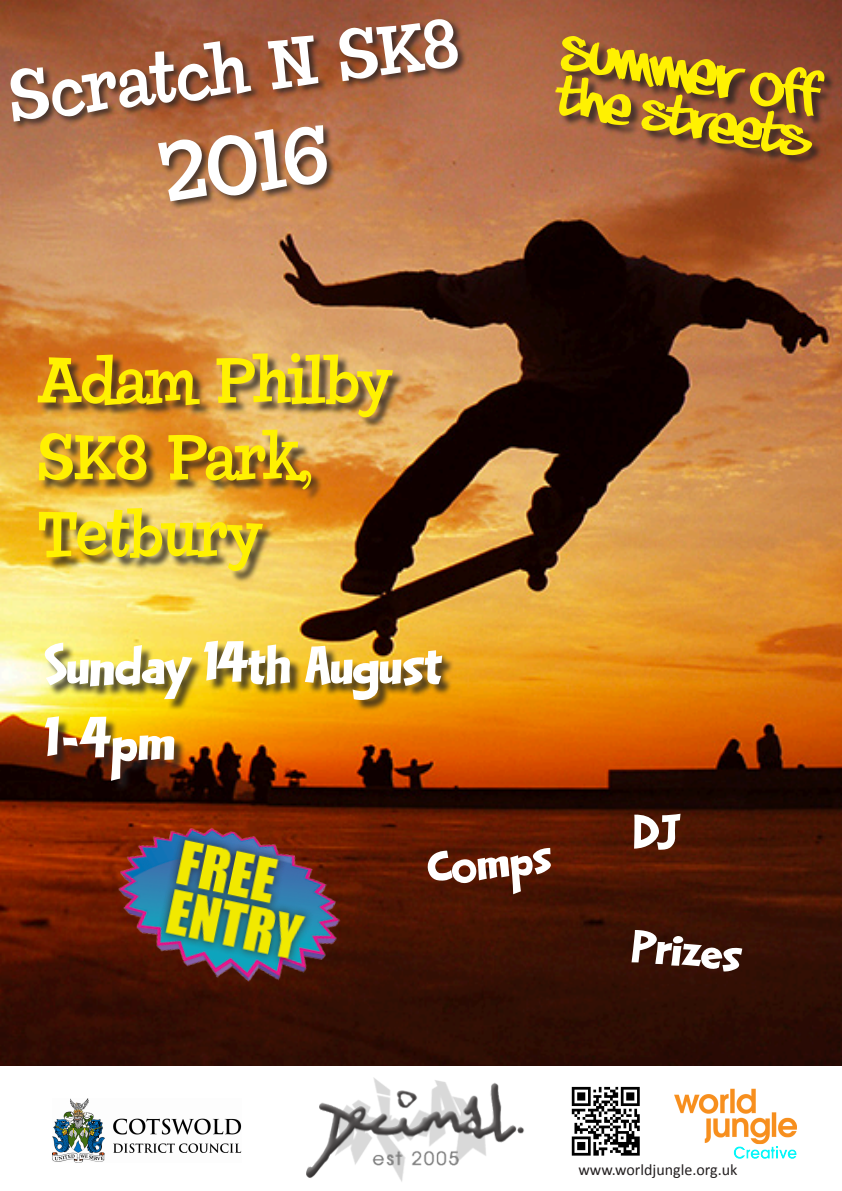
<style>
.page{position:relative;width:842px;height:1191px;background:#fff}
.page>*{position:absolute;margin:0;border:0;box-sizing:border-box;transform-origin:0 0}
.t1{font:82px "Chowderhead";color:#fff}
.t2{font:70px "Chowderhead";color:#fff}
.t3{font:64px/76.8px "Chowderhead";color:#fff101}
.t4{font:63px/75.6px "LHF Happy Fun Ball REG";color:#fff}
.t5{font:55px "LHF Happy Fun Ball REG";color:#fff}
.t6{font:16px "Calibri";color:#231f20}
</style>
<div class="page">
<img style="left:0;top:0;width:842px;height:1066px">
<div style="left:39px;top:355px;width:366px;height:228px;background:#231f20;opacity:.75"></div>
<img style="left:674px;top:1088px;width:123px;height:71px">
<img style="left:53px;top:1098px;width:188px;height:64px">
<div style="left:556px;top:37px;width:280px;height:130px;background:#231f20;opacity:.75"></div>
<svg style="left:555px;top:36px;width:269px;height:119px;background:#ae8226"></svg>
<img style="left:571px;top:1086px;width:69px;height:70px">
<div style="left:9px;top:18px;width:458px;height:192px;background:#231f20;opacity:.75"></div>
<div style="left:46px;top:642px;width:408px;height:150px;background:#231f20;opacity:.75"></div>
<img style="left:103px;top:810px;width:251px;height:190px">
<img style="left:306px;top:1077px;width:218px;height:105px">
<p class="t2" style="left:4px;top:57px;width:454px;rotate:-7deg">Scratch N SK8</p>
<p class="t1" style="left:155px;top:127px;width:171px;rotate:-7deg">2016</p>
<p class="t3" style="left:37px;top:342px;width:354px">Adam Philby<br>SK8 Park,</p>
<p class="t3" style="left:37px;top:496px;width:224px">Tetbury</p>
<p class="t4" style="left:45px;top:630px;width:400px">Sunday 14th August<br>1-4pm</p>
<p class="t5" style="left:425px;top:839px;width:125px;rotate:-7deg">Comps</p>
<p class="t5" style="left:634px;top:799px;width:49px">DJ</p>
<p class="t5" style="left:637px;top:914px;width:111px;rotate:6deg">Prizes</p>
<p class="t6" style="left:578px;top:1159px;width:161px">www.worldjungle.org.uk</p>
</div>
